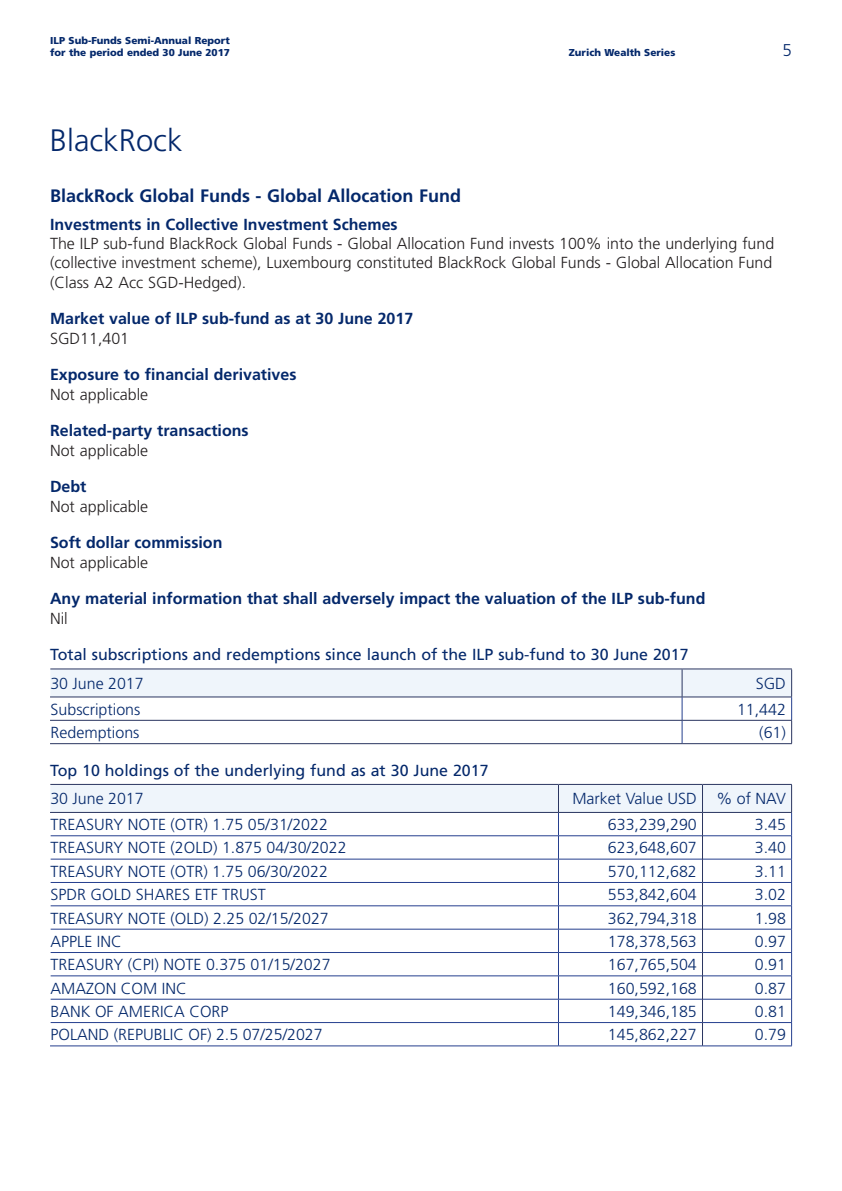
<style>
.page{position:relative;width:842px;height:1191px;background:#fff}
.page>*{position:absolute;margin:0;border:0;box-sizing:border-box;transform-origin:0 0}
.t1{font:300 31px "Frutiger LT Std";color:#04286b}
.t2{font:700 18px "Frutiger LT Std";color:#04286b}
.t3{font:300 17px "Frutiger LT Std";color:#04286b}
.t4{font:300 16px "Frutiger LT Std";color:#04286b}
.t5{font:300 16px/19.2px "Frutiger LT Std";color:#231f20;text-align:justify}
.t6{font:700 16px "Frutiger LT Std";color:#04286b}
.t7{font:16px "Frutiger LT Std";color:#04286b}
.t8{font:900 10px/12px "Frutiger LT Std";color:#04286b}
</style>
<div class="page">
<hr style="left:50px;top:668px;width:632px;height:1px;background:#2a3560">
<hr style="left:682px;top:668px;width:110px;height:1px;background:#2a3560">
<hr style="left:50px;top:743px;width:632px;height:1px;background:#2a3560">
<hr style="left:682px;top:743px;width:110px;height:1px;background:#2a3560">
<svg style="left:50px;top:669px;width:742px;height:74px"></svg>
<hr style="left:50px;top:1045px;width:508px;height:1px;background:#253f8e">
<hr style="left:558px;top:1045px;width:144px;height:1px;background:#253f8e">
<hr style="left:702px;top:1045px;width:90px;height:1px;background:#253f8e">
<svg style="left:50px;top:784px;width:742px;height:261px"></svg>
<p class="t8" style="left:50px;top:34px;width:181px">ILP Sub-Funds Semi-Annual Report for the period ended 30 June 2017</p>
<p class="t8" style="left:569px;top:46px;width:108px">Zurich Wealth Series</p>
<p class="t3" style="left:782px;top:40px;width:11px">5</p>
<h1 class="t1" style="left:50px;top:122px;width:134px">BlackRock</h1>
<p class="t2" style="left:50px;top:185px;width:413px">BlackRock Global Funds - Global Allocation Fund</p>
<p class="t6" style="left:50px;top:215px;width:349px">Investments in Collective Investment Schemes</p>
<p class="t5" style="left:50px;top:234px;width:726px">The ILP sub-fund BlackRock Global Funds - Global Allocation Fund invests 100% into the underlying fund (collective investment scheme), Luxembourg constituted BlackRock Global Funds - Global Allocation Fund (Class A2 Acc SGD-Hedged).</p>
<p class="t6" style="left:50px;top:309px;width:365px">Market value of ILP sub-fund as at 30 June 2017</p>
<p class="t5" style="left:50px;top:329px;width:81px">SGD11,401</p>
<p class="t6" style="left:50px;top:365px;width:248px">Exposure to financial derivatives</p>
<p class="t5" style="left:50px;top:385px;width:100px">Not applicable</p>
<p class="t6" style="left:50px;top:421px;width:200px">Related-party transactions</p>
<p class="t5" style="left:50px;top:441px;width:100px">Not applicable</p>
<p class="t6" style="left:50px;top:477px;width:38px">Debt</p>
<p class="t5" style="left:50px;top:497px;width:100px">Not applicable</p>
<p class="t6" style="left:50px;top:533px;width:174px">Soft dollar commission</p>
<p class="t5" style="left:50px;top:553px;width:100px">Not applicable</p>
<p class="t6" style="left:50px;top:589px;width:657px">Any material information that shall adversely impact the valuation of the ILP sub-fund</p>
<p class="t5" style="left:50px;top:609px;width:19px">Nil</p>
<p class="t7" style="left:50px;top:645px;width:640px">Total subscriptions and redemptions since launch of the ILP sub-fund to 30 June 2017</p>
<p class="t4" style="left:50px;top:674px;width:95px">30 June 2017</p>
<p class="t4" style="left:756px;top:674px;width:32px">SGD</p>
<p class="t4" style="left:51px;top:700px;width:91px">Subscriptions</p>
<p class="t4" style="left:737px;top:700px;width:50px">11,442</p>
<p class="t4" style="left:51px;top:723px;width:90px">Redemptions</p>
<p class="t4" style="left:759px;top:723px;width:28px">(61)</p>
<p class="t7" style="left:50px;top:761px;width:440px">Top 10 holdings of the underlying fund as at 30 June 2017</p>
<p class="t4" style="left:50px;top:790px;width:95px">30 June 2017</p>
<p class="t4" style="left:572px;top:790px;width:215px">Market Value USD % of NAV</p>
<p class="t4" style="left:51px;top:815px;width:279px">TREASURY NOTE (OTR) 1.75 05/31/2022</p>
<p class="t4" style="left:608px;top:815px;width:90px">633,239,290</p>
<p class="t4" style="left:755px;top:815px;width:33px">3.45</p>
<p class="t4" style="left:51px;top:839px;width:297px">TREASURY NOTE (2OLD) 1.875 04/30/2022</p>
<p class="t4" style="left:608px;top:839px;width:90px">623,648,607</p>
<p class="t4" style="left:755px;top:839px;width:33px">3.40</p>
<p class="t4" style="left:51px;top:862px;width:279px">TREASURY NOTE (OTR) 1.75 06/30/2022</p>
<p class="t4" style="left:608px;top:862px;width:90px">570,112,682</p>
<p class="t4" style="left:755px;top:862px;width:33px">3.11</p>
<p class="t4" style="left:51px;top:885px;width:217px">SPDR GOLD SHARES ETF TRUST</p>
<p class="t4" style="left:608px;top:885px;width:90px">553,842,604</p>
<p class="t4" style="left:755px;top:885px;width:33px">3.02</p>
<p class="t4" style="left:51px;top:909px;width:280px">TREASURY NOTE (OLD) 2.25 02/15/2027</p>
<p class="t4" style="left:608px;top:909px;width:90px">362,794,318</p>
<p class="t4" style="left:755px;top:909px;width:33px">1.98</p>
<p class="t4" style="left:51px;top:932px;width:73px">APPLE INC</p>
<p class="t4" style="left:608px;top:932px;width:90px">178,378,563</p>
<p class="t4" style="left:755px;top:932px;width:33px">0.97</p>
<p class="t4" style="left:51px;top:955px;width:281px">TREASURY (CPI) NOTE 0.375 01/15/2027</p>
<p class="t4" style="left:608px;top:955px;width:90px">167,765,504</p>
<p class="t4" style="left:755px;top:955px;width:33px">0.91</p>
<p class="t4" style="left:51px;top:979px;width:138px">AMAZON COM INC</p>
<p class="t4" style="left:608px;top:979px;width:90px">160,592,168</p>
<p class="t4" style="left:755px;top:979px;width:33px">0.87</p>
<p class="t4" style="left:51px;top:1002px;width:179px">BANK OF AMERICA CORP</p>
<p class="t4" style="left:608px;top:1002px;width:90px">149,346,185</p>
<p class="t4" style="left:755px;top:1002px;width:33px">0.81</p>
<p class="t4" style="left:51px;top:1025px;width:274px">POLAND (REPUBLIC OF) 2.5 07/25/2027</p>
<p class="t4" style="left:608px;top:1025px;width:90px">145,862,227</p>
<p class="t4" style="left:755px;top:1025px;width:33px">0.79</p>
</div>
